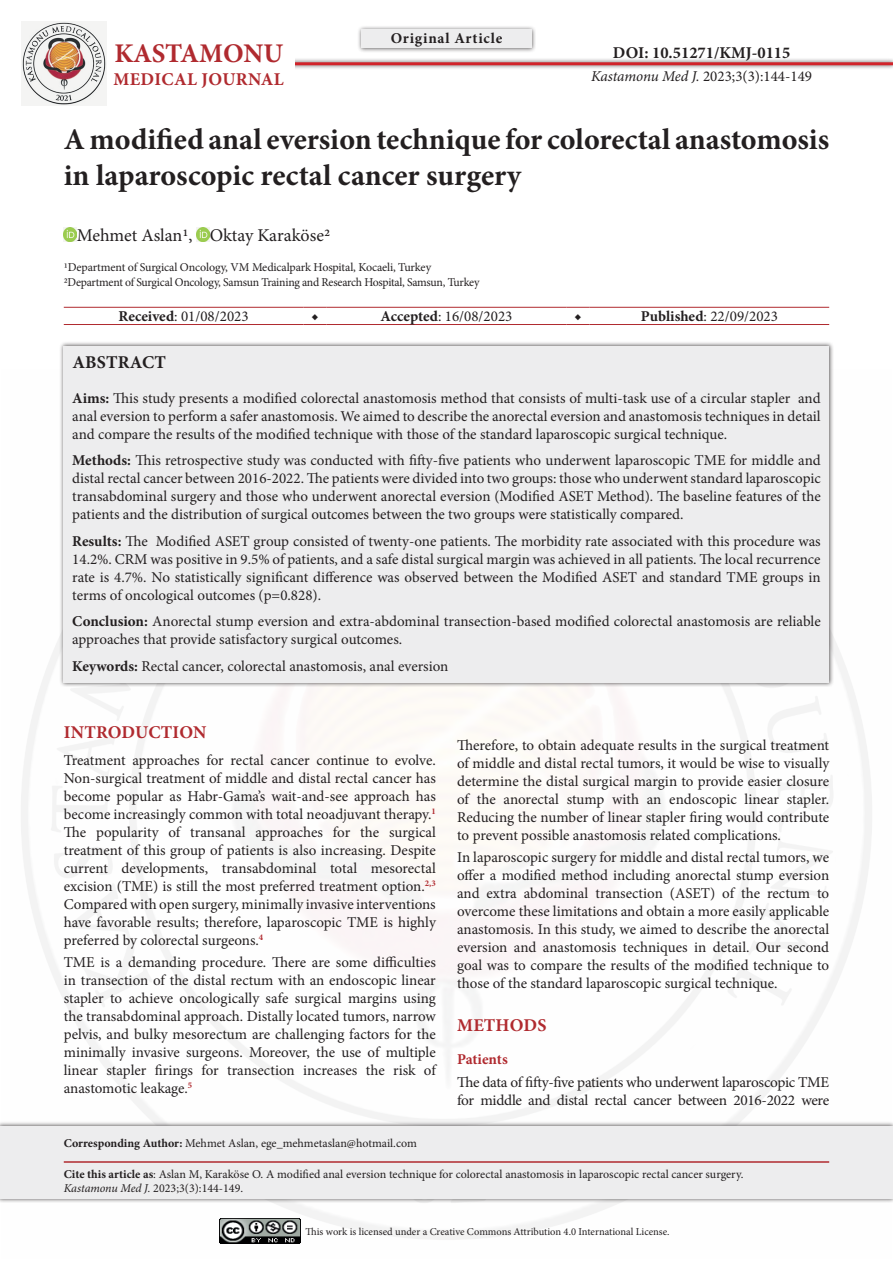
<style>
.page{position:relative;width:893px;height:1263px;background:#fff}
.page>*{position:absolute;margin:0;border:0;box-sizing:border-box;transform-origin:0 0}
.t1{font:700 30px/36px "Minion Pro";color:#231f20}
.t2{font:700 27px "Minion Pro";letter-spacing:-.01em;color:#b02a2f}
.t3{font:700 18px "Minion Pro";letter-spacing:.01em;color:#b02a2f}
.t4{font:18px "Minion Pro";letter-spacing:-.005em;color:#231f20}
.t5{font:700 18px "Minion Pro";letter-spacing:.01em;color:#231f20}
.t6{font:700 16.5px "Minion Pro";color:#231f20}
.t7{font:15px/18px "Minion Pro";letter-spacing:-.005em;color:#231f20;text-align:justify}
.t8{font:700 15px "Minion Pro";letter-spacing:.05em;color:#231f20}
.t9{font:700 15px "Minion Pro";letter-spacing:-.005em;color:#b02a2f}
.t10{font:12px/14.4px "Minion Pro";letter-spacing:-.01em;color:#231f20}
.t11{font:10.5px "Minion Pro";letter-spacing:-.005em;color:#231f20}
.s1{font-style:italic}
.s2{font-weight:700}
</style>
<div class="page">
<div style="left:357px;top:25px;width:179px;height:28px;background:#231f20;opacity:.75"></div>
<div style="left:361px;top:30px;width:170px;height:18px;background:#ededee"></div>
<img style="left:21px;top:639px;width:851px;height:605px">
<img style="left:219px;top:1218px;width:81px;height:26px">
<div style="left:250px;top:58px;width:643px;height:12px;background:#231f20;opacity:.75"></div>
<hr style="left:255px;top:62px;width:638px;height:3px;background:#d1232a">
<div style="left:103px;top:42px;width:191px;height:43px;background:#fff"></div>
<img style="left:21px;top:21px;width:85px;height:85px">
<div style="left:0;top:1121px;width:893px;height:82px;background:#231f20;opacity:.75"></div>
<div style="left:0;top:1125px;width:893px;height:73px;background:#ededee"></div>
<hr style="left:64px;top:1161px;width:765px;height:2px;background:#b02a2f">
<div style="left:59px;top:341px;width:775px;height:346px;background:#231f20;opacity:.75"></div>
<div style="left:64px;top:346px;width:765px;height:336px;background:#ededee"></div>
<svg style="left:64px;top:228px;width:13px;height:13px"></svg>
<svg style="left:197px;top:228px;width:13px;height:13px"></svg>
<hr style="left:64px;top:307px;width:239px;height:1px;background:#b02a2f">
<svg style="left:303px;top:307px;width:24px;height:1px"></svg>
<hr style="left:327px;top:307px;width:239px;height:1px;background:#b02a2f">
<svg style="left:566px;top:307px;width:24px;height:1px"></svg>
<hr style="left:590px;top:307px;width:239px;height:1px;background:#b02a2f">
<hr style="left:64px;top:324px;width:239px;height:1px;background:#b02a2f">
<svg style="left:303px;top:324px;width:24px;height:1px"></svg>
<hr style="left:327px;top:324px;width:239px;height:1px;background:#b02a2f">
<svg style="left:566px;top:324px;width:24px;height:1px"></svg>
<hr style="left:590px;top:324px;width:239px;height:1px;background:#b02a2f">
<h2 class="t2" style="left:114px;top:34px;width:170px">KASTAMONU</h2>
<p class="t3" style="left:113px;top:67px;width:172px">MEDICAL JOURNAL</p>
<p class="t8" style="left:391px;top:28px;width:113px">Original Article</p>
<p class="t6" style="left:613px;top:41px;width:179px">DOI: 10.51271/KMJ-0115</p>
<p class="t7" style="left:591px;top:68px;width:222px"><span class="s1">Kastamonu Med J.</span> 2023;3(3):144-149</p>
<h1 class="t1" style="left:64px;top:121px;width:767px">A modified anal eversion technique for colorectal anastomosis in laparoscopic rectal cancer surgery</h1>
<p class="t4" style="left:77px;top:223px;width:255px">Mehmet Aslan1, Oktay Karaköse2</p>
<p class="t10" style="left:64px;top:260px;width:417px">1Department of Surgical Oncology, VM Medicalpark Hospital, Kocaeli, Turkey<br>2Department of Surgical Oncology, Samsun Training and Research Hospital, Samsun, Turkey</p>
<p class="t7" style="left:119px;top:308px;width:132px"><span class="s2">Received</span>: 01/08/2023</p>
<p class="t8" style="left:311px;top:306px;width:9px">◆</p>
<p class="t7" style="left:381px;top:308px;width:133px"><span class="s2">Accepted</span>: 16/08/2023</p>
<p class="t8" style="left:574px;top:306px;width:9px">◆</p>
<p class="t7" style="left:641px;top:308px;width:139px"><span class="s2">Published</span>: 22/09/2023</p>
<p class="t5" style="left:72px;top:349px;width:95px">ABSTRACT</p>
<p class="t7" style="left:72px;top:389px;width:750px"><span class="s2">Aims:</span> This study presents a modified colorectal anastomosis method that consists of multi-task use of a circular stapler and anal eversion to perform a safer anastomosis. We aimed to describe the anorectal eversion and anastomosis techniques in detail and compare the results of the modified technique with those of the standard laparoscopic surgical technique.</p>
<p class="t7" style="left:72px;top:452px;width:750px"><span class="s2">Methods:</span> This retrospective study was conducted with fifty-five patients who underwent laparoscopic TME for middle and distal rectal cancer between 2016-2022. The patients were divided into two groups: those who underwent standard laparoscopic transabdominal surgery and those who underwent anorectal eversion (Modified ASET Method). The baseline features of the patients and the distribution of surgical outcomes between the two groups were statistically compared.</p>
<p class="t7" style="left:72px;top:532px;width:750px"><span class="s2">Results:</span> The Modified ASET group consisted of twenty-one patients. The morbidity rate associated with this procedure was 14.2%. CRM was positive in 9.5% of patients, and a safe distal surgical margin was achieved in all patients. The local recurrence rate is 4.7%. No statistically significant difference was observed between the Modified ASET and standard TME groups in terms of oncological outcomes (p=0.828).</p>
<p class="t7" style="left:72px;top:613px;width:750px"><span class="s2">Conclusion:</span> Anorectal stump eversion and extra-abdominal transection-based modified colorectal anastomosis are reliable approaches that provide satisfactory surgical outcomes.</p>
<p class="t7" style="left:72px;top:657px;width:378px"><span class="s2">Keywords:</span> Rectal cancer, colorectal anastomosis, anal eversion</p>
<p class="t3" style="left:64px;top:720px;width:144px">INTRODUCTION</p>
<p class="t7" style="left:64px;top:751px;width:374px">Treatment approaches for rectal cancer continue to evolve.<br>Non-surgical treatment of middle and distal rectal cancer has become popular as Habr-Gama’s wait-and-see approach has become increasingly common with total neoadjuvant therapy.<sup>1<br></sup>The popularity of transanal approaches for the surgical treatment of this group of patients is also increasing. Despite current developments, transabdominal total mesorectal excision (TME) is still the most preferred treatment option.<sup>2,3<br></sup>Compared with open surgery, minimally invasive interventions have favorable results; therefore, laparoscopic TME is highly preferred by colorectal surgeons.<sup>4</sup></p>
<p class="t7" style="left:64px;top:953px;width:374px">TME is a demanding procedure. There are some difficulties in transection of the distal rectum with an endoscopic linear stapler to achieve oncologically safe surgical margins using the transabdominal approach. Distally located tumors, narrow pelvis, and bulky mesorectum are challenging factors for the minimally invasive surgeons. Moreover, the use of multiple linear stapler firings for transection increases the risk of anastomotic leakage.<sup>5</sup></p>
<p class="t7" style="left:457px;top:736px;width:374px">Therefore, to obtain adequate results in the surgical treatment of middle and distal rectal tumors, it would be wise to visually determine the distal surgical margin to provide easier closure of the anorectal stump with an endoscopic linear stapler.<br>Reducing the number of linear stapler firing would contribute to prevent possible anastomosis related complications.</p>
<p class="t7" style="left:457px;top:848px;width:374px">In laparoscopic surgery for middle and distal rectal tumors, we offer a modified method including anorectal stump eversion and extra abdominal transection (ASET) of the rectum to overcome these limitations and obtain a more easily applicable anastomosis. In this study, we aimed to describe the anorectal eversion and anastomosis techniques in detail. Our second goal was to compare the results of the modified technique to those of the standard laparoscopic surgical technique.</p>
<p class="t3" style="left:457px;top:1012px;width:91px">METHODS</p>
<p class="t9" style="left:457px;top:1049px;width:52px">Patients</p>
<p class="t7" style="left:457px;top:1073px;width:374px">The data of fifty-five patients who underwent laparoscopic TME for middle and distal rectal cancer between 2016-2022 were</p>
<p class="t10" style="left:64px;top:1136px;width:355px"><span class="s2">Corresponding Author:</span> Mehmet Aslan, ege_mehmetaslan@hotmail.com</p>
<p class="t10" style="left:64px;top:1167px;width:681px"><span class="s2">Cite this article as</span>: Aslan M, Karaköse O. A modified anal eversion technique for colorectal anastomosis in laparoscopic rectal cancer surgery.<br><span class="s1">Kastamonu Med J.</span> 2023;3(3):144-149.</p>
<p class="t11" style="left:306px;top:1224px;width:366px">This work is licensed under a Creative Commons Attribution 4.0 International License.</p>
</div>
